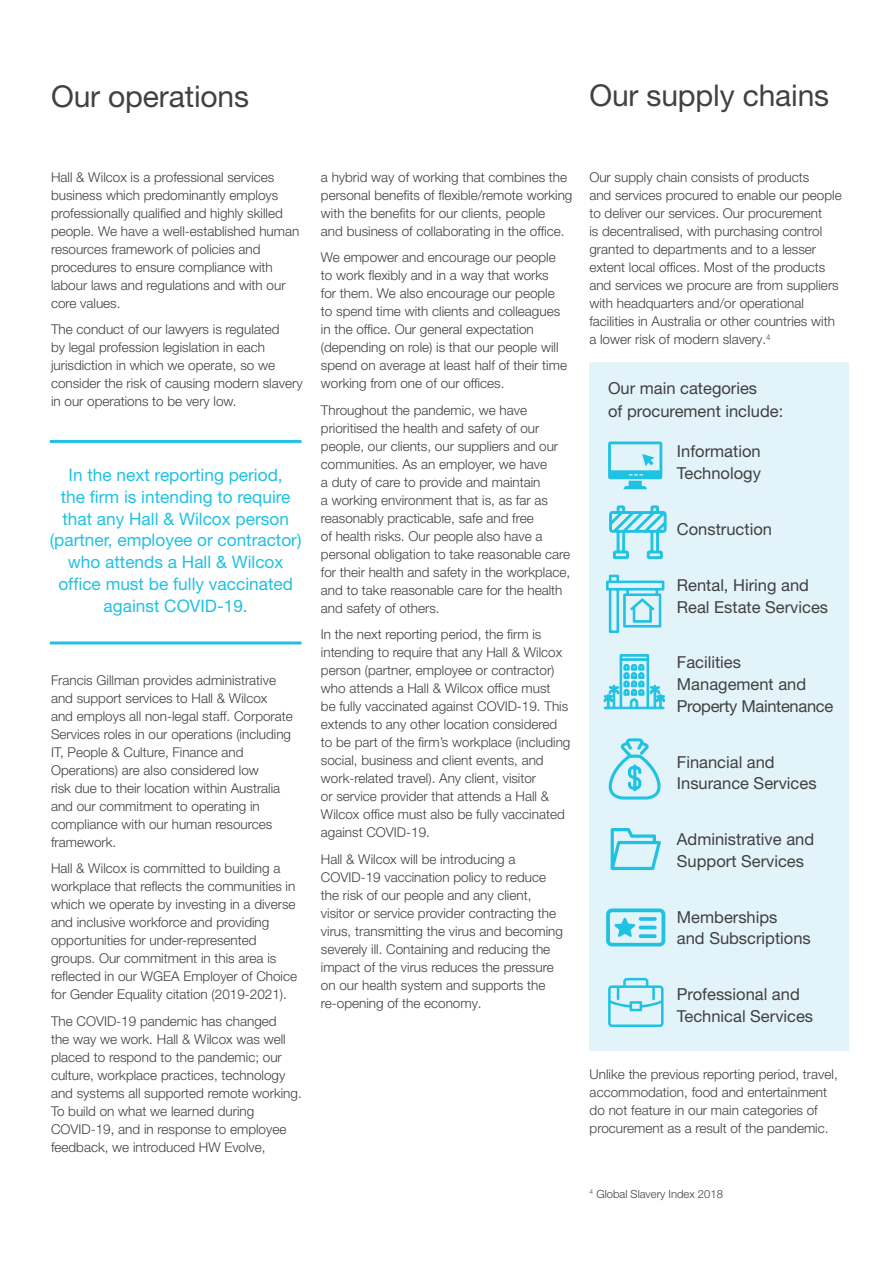
<style>
.page{position:relative;width:893px;height:1263px;background:#fff}
.page>*{position:absolute;margin:0;border:0;box-sizing:border-box;transform-origin:0 0}
.t1{font:30px "Helvetica Neue LT Pro";letter-spacing:-.005em;color:#414042}
.t2{font:17.25px/21.8px "Helvetica Neue LT Pro";color:#20c2e3;text-align:center}
.t3{font:16.5px/21.8px "Helvetica Neue LT Pro";color:#414042}
.t4{font:300 13.5px/18px "Helvetica Neue LT Pro";color:#414042}
.t5{font:300 11.25px "Helvetica Neue LT Pro";color:#414042}
</style>
<div class="page">
<div style="left:589px;top:362px;width:260px;height:689px;background:#e2f3f9"></div>
<svg style="left:611px;top:828px;width:50px;height:42px"></svg>
<svg style="left:608px;top:441px;width:54px;height:48px"></svg>
<svg style="left:609px;top:738px;width:52px;height:62px"></svg>
<svg style="left:608px;top:978px;width:56px;height:49px"></svg>
<svg style="left:603px;top:654px;width:62px;height:56px"></svg>
<svg style="left:609px;top:505px;width:57px;height:54px"></svg>
<svg style="left:606px;top:908px;width:59px;height:38px"></svg>
<svg style="left:639px;top:917px;width:18px;height:4px"></svg>
<hr style="left:639px;top:926px;width:18px;height:3px;background:#20c2e3;border-radius:2px">
<svg style="left:639px;top:934px;width:18px;height:4px"></svg>
<svg style="left:606px;top:574px;width:59px;height:59px"></svg>
<hr style="left:50px;top:440px;width:252px;height:3px;background:#20c2e3">
<hr style="left:50px;top:641px;width:252px;height:3px;background:#20c2e3">
<h1 class="t1" style="left:51px;top:78px;width:200px">Our operations</h1>
<h1 class="t1" style="left:589px;top:77px;width:241px">Our supply chains</h1>
<p class="t4" style="left:51px;top:168px;width:250px">Hall &amp; Wilcox is a professional services business which predominantly employs professionally qualified and highly skilled people. We have a well-established human resources framework of policies and procedures to ensure compliance with labour laws and regulations and with our core values.</p>
<p class="t4" style="left:51px;top:320px;width:253px">The conduct of our lawyers is regulated<br>by legal profession legislation in each jurisdiction in which we operate, so we consider the risk of causing modern slavery in our operations to be very low.</p>
<p class="t2" style="left:50px;top:464px;width:253px">In the next reporting period,<br>the firm is intending to require that any Hall &amp; Wilcox person (partner, employee or contractor) who attends a Hall &amp; Wilcox office must be fully vaccinated against COVID-19.</p>
<p class="t4" style="left:51px;top:671px;width:243px">Francis Gillman provides administrative and support services to Hall &amp; Wilcox<br>and employs all non-legal staff. Corporate Services roles in our operations (including IT, People &amp; Culture, Finance and Operations) are also considered low<br>risk due to their location within Australia and our commitment to operating in compliance with our human resources framework.</p>
<p class="t4" style="left:51px;top:859px;width:248px">Hall &amp; Wilcox is committed to building a workplace that reflects the communities in which we operate by investing in a diverse and inclusive workforce and providing opportunities for under-represented groups. Our commitment in this area is reflected in our WGEA Employer of Choice for Gender Equality citation (2019-2021).</p>
<p class="t4" style="left:51px;top:1012px;width:252px">The COVID-19 pandemic has changed<br>the way we work. Hall &amp; Wilcox was well placed to respond to the pandemic; our culture, workplace practices, technology and systems all supported remote working.<br>To build on what we learned during COVID-19, and in response to employee feedback, we introduced HW Evolve,</p>
<p class="t4" style="left:321px;top:168px;width:253px">a hybrid way of working that combines the personal benefits of flexible/remote working with the benefits for our clients, people<br>and business of collaborating in the office.</p>
<p class="t4" style="left:321px;top:248px;width:248px">We empower and encourage our people to work flexibly and in a way that works for them. We also encourage our people to spend time with clients and colleagues in the office. Our general expectation (depending on role) is that our people will spend on average at least half of their time working from one of our offices.</p>
<p class="t4" style="left:321px;top:401px;width:251px">Throughout the pandemic, we have prioritised the health and safety of our people, our clients, our suppliers and our communities. As an employer, we have<br>a duty of care to provide and maintain<br>a working environment that is, as far as reasonably practicable, safe and free<br>of health risks. Our people also have a personal obligation to take reasonable care for their health and safety in the workplace, and to take reasonable care for the health and safety of others.</p>
<p class="t4" style="left:321px;top:625px;width:251px">In the next reporting period, the firm is intending to require that any Hall &amp; Wilcox person (partner, employee or contractor) who attends a Hall &amp; Wilcox office must<br>be fully vaccinated against COVID-19. This extends to any other location considered to be part of the firm’s workplace (including social, business and client events, and work-related travel). Any client, visitor<br>or service provider that attends a Hall &amp; Wilcox office must also be fully vaccinated against COVID-19.</p>
<p class="t4" style="left:321px;top:850px;width:244px">Hall &amp; Wilcox will be introducing a COVID-19 vaccination policy to reduce the risk of our people and any client, visitor or service provider contracting the virus, transmitting the virus and becoming severely ill. Containing and reducing the impact of the virus reduces the pressure on our health system and supports the re-opening of the economy.</p>
<p class="t4" style="left:589px;top:168px;width:254px">Our supply chain consists of products<br>and services procured to enable our people to deliver our services. Our procurement<br>is decentralised, with purchasing control granted to departments and to a lesser extent local offices. Most of the products and services we procure are from suppliers with headquarters and/or operational facilities in Australia or other countries with a lower risk of modern slavery.<sup>4</sup></p>
<p class="t3" style="left:608px;top:377px;width:177px;line-height:22.5px">Our main categories<br>of procurement include:</p>
<p class="t3" style="left:677px;top:440px;width:86px">Information<br>Technology</p>
<p class="t3" style="left:677px;top:518px;width:97px">Construction</p>
<p class="t3" style="left:677px;top:574px;width:153px">Rental, Hiring and<br>Real Estate Services</p>
<p class="t3" style="left:677px;top:651px;width:158px">Facilities<br>Management and<br>Property Maintenance</p>
<p class="t3" style="left:677px;top:750px;width:141px">Financial and<br>Insurance Services</p>
<p class="t3" style="left:677px;top:828px;width:139px">Administrative and<br>Support Services</p>
<p class="t3" style="left:677px;top:905px;width:135px">Memberships<br>and Subscriptions</p>
<p class="t3" style="left:677px;top:983px;width:138px">Professional and<br>Technical Services</p>
<p class="t4" style="left:590px;top:1065px;width:250px">Unlike the previous reporting period, travel, accommodation, food and entertainment do not feature in our main categories of procurement as a result of the pandemic.</p>
<p class="t5" style="left:590px;top:1187px;width:135px"><sup>4</sup> Global Slavery Index 2018</p>
</div>
